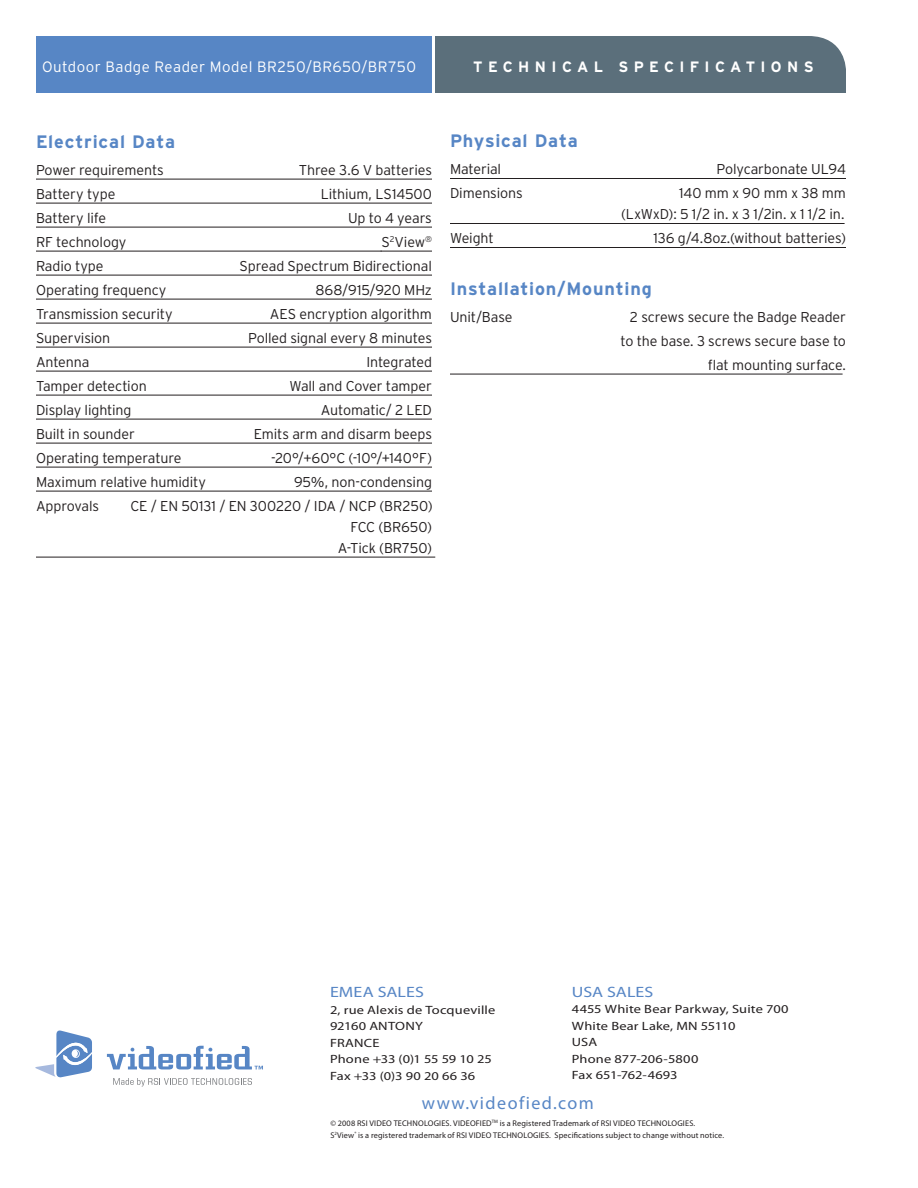
<style>
.page{position:relative;width:918px;height:1188px;background:#fff}
.page>*{position:absolute;margin:0;border:0;box-sizing:border-box;transform-origin:0 0}
.t1{font:700 18px "Interstate";letter-spacing:.045em;color:#5786c5}
.Website{font:18px "Myriad Pro";letter-spacing:.08em;color:#5786c5}
.t2{font:300 15px "Interstate";letter-spacing:.035em;color:#fff}
.t3{font:700 15px "Interstate";letter-spacing:.355em;color:#fff}
.Address{font:15px "Myriad Pro";color:#5786c5;scale:1.2 1}
.Specifications_light{font:300 14.25px/21px "Interstate";letter-spacing:-.01em;color:#231f20;text-align:right}
.Address-2{font:12px "Myriad Pro";letter-spacing:.01em;color:#231f20;scale:1.2 1}
.t4{font:8.25px "Myriad Pro";letter-spacing:.02em;color:#231f20}
</style>
<div class="page">
<hr style="left:381px;top:251px;width:51px;height:1px;background:#231f20">
<svg style="left:35px;top:1031px;width:57px;height:47px"></svg>
<svg style="left:107px;top:1046px;width:156px;height:23px"></svg>
<svg style="left:113px;top:1078px;width:139px;height:9px"></svg>
<div style="left:435px;top:36px;width:411px;height:57px;background:#5b6f7b"></div>
<div style="left:36px;top:36px;width:396px;height:57px;background:#5786c5"></div>
<hr style="left:36px;top:179px;width:396px;height:1px;background:#231f20">
<hr style="left:36px;top:203px;width:396px;height:1px;background:#231f20">
<hr style="left:36px;top:227px;width:396px;height:1px;background:#231f20">
<hr style="left:36px;top:251px;width:346px;height:1px;background:#231f20">
<hr style="left:36px;top:275px;width:396px;height:1px;background:#231f20">
<hr style="left:36px;top:299px;width:396px;height:1px;background:#231f20">
<hr style="left:36px;top:323px;width:396px;height:1px;background:#231f20">
<hr style="left:36px;top:347px;width:396px;height:1px;background:#231f20">
<hr style="left:36px;top:371px;width:396px;height:1px;background:#231f20">
<hr style="left:36px;top:395px;width:396px;height:1px;background:#231f20">
<hr style="left:36px;top:419px;width:396px;height:1px;background:#231f20">
<hr style="left:36px;top:443px;width:396px;height:1px;background:#231f20">
<hr style="left:36px;top:467px;width:396px;height:1px;background:#231f20">
<hr style="left:36px;top:491px;width:396px;height:1px;background:#231f20">
<hr style="left:36px;top:557px;width:399px;height:1px;background:#231f20">
<hr style="left:450px;top:178px;width:396px;height:1px;background:#231f20">
<hr style="left:450px;top:223px;width:395px;height:1px;background:#231f20">
<hr style="left:450px;top:247px;width:396px;height:1px;background:#231f20">
<hr style="left:450px;top:374px;width:393px;height:1px;background:#231f20">
<p class="t2" style="left:42px;top:58px;width:376px">Outdoor Badge Reader Model BR250/BR650/BR750</p>
<p class="t3" style="left:473px;top:58px;width:342px">TECHNICAL SPECIFICATIONS</p>
<p class="t1" style="left:36px;top:131px;width:141px">Electrical Data</p>
<p class="Specifications_light" style="left:36px;top:159px;width:129px">Power requirements</p>
<p class="Specifications_light" style="left:299px;top:159px;width:135px">Three 3.6 V batteries</p>
<p class="Specifications_light" style="left:36px;top:183px;width:81px">Battery type</p>
<p class="Specifications_light" style="left:321px;top:183px;width:113px">Lithium, LS14500</p>
<p class="Specifications_light" style="left:36px;top:207px;width:72px">Battery life</p>
<p class="Specifications_light" style="left:348px;top:207px;width:85px">Up to 4 years</p>
<p class="Specifications_light" style="left:36px;top:231px;width:92px">RF technology</p>
<p class="Specifications_light" style="left:382px;top:231px;width:52px">S<sup>2</sup>View<sup>®</sup></p>
<p class="Specifications_light" style="left:36px;top:255px;width:69px">Radio type</p>
<p class="Specifications_light" style="left:240px;top:255px;width:194px">Spread Spectrum Bidirectional</p>
<p class="Specifications_light" style="left:36px;top:279px;width:132px">Operating frequency</p>
<p class="Specifications_light" style="left:316px;top:279px;width:118px">868/915/920 MHz</p>
<p class="Specifications_light" style="left:36px;top:303px;width:138px">Transmission security</p>
<p class="Specifications_light" style="left:270px;top:303px;width:164px">AES encryption algorithm</p>
<p class="Specifications_light" style="left:36px;top:327px;width:76px">Supervision</p>
<p class="Specifications_light" style="left:248px;top:327px;width:185px">Polled signal every 8 minutes</p>
<p class="Specifications_light" style="left:36px;top:351px;width:55px">Antenna</p>
<p class="Specifications_light" style="left:366px;top:351px;width:67px">Integrated</p>
<p class="Specifications_light" style="left:36px;top:375px;width:112px">Tamper detection</p>
<p class="Specifications_light" style="left:289px;top:375px;width:144px">Wall and Cover tamper</p>
<p class="Specifications_light" style="left:36px;top:399px;width:97px">Display lighting</p>
<p class="Specifications_light" style="left:321px;top:399px;width:113px">Automatic/ 2 LED</p>
<p class="Specifications_light" style="left:36px;top:423px;width:100px">Built in sounder</p>
<p class="Specifications_light" style="left:254px;top:423px;width:180px">Emits arm and disarm beeps</p>
<p class="Specifications_light" style="left:36px;top:447px;width:147px">Operating temperature</p>
<p class="Specifications_light" style="left:271px;top:447px;width:162px">-20°/+60°C (-10°/+140°F)</p>
<p class="Specifications_light" style="left:36px;top:471px;width:172px">Maximum relative humidity</p>
<p class="Specifications_light" style="left:294px;top:471px;width:139px">95%, non-condensing</p>
<p class="Specifications_light" style="left:36px;top:495px;width:65px">Approvals</p>
<p class="Specifications_light" style="left:130px;top:495px;width:304px">CE / EN 50131 / EN 300220 / IDA / NCP (BR250)<br>FCC (BR650)<br>A-Tick (BR750)</p>
<p class="t1" style="left:450px;top:131px;width:129px">Physical Data</p>
<p class="Specifications_light" style="left:450px;top:158px;width:53px">Material</p>
<p class="Specifications_light" style="left:717px;top:158px;width:131px">Polycarbonate UL94</p>
<p class="Specifications_light" style="left:450px;top:182px;width:74px">Dimensions</p>
<p class="Specifications_light" style="left:621px;top:182px;width:226px">140 mm x 90 mm x 38 mm (LxWxD): 5 1/2 in. x 3 1/2in. x 1 1/2 in.</p>
<p class="Specifications_light" style="left:450px;top:227px;width:45px">Weight</p>
<p class="Specifications_light" style="left:654px;top:227px;width:194px">136 g/4.8oz.(without batteries)</p>
<p class="t1" style="left:450px;top:278px;width:203px">Installation/Mounting</p>
<p class="Specifications_light" style="left:450px;top:306px;width:64px">Unit/Base</p>
<p class="Specifications_light" style="left:630px;top:306px;width:218px">2 screws secure the Badge Reader</p>
<p class="Specifications_light" style="left:621px;top:330px;width:227px">to the base. 3 screws secure base to</p>
<p class="Specifications_light" style="left:708px;top:354px;width:140px">flat mounting surface.</p>
<p class="Address" style="left:572px;top:982px;width:69px">USA SALES</p>
<p class="Address-2" style="left:572px;top:1002px;width:182px">4455 White Bear Parkway, Suite 700</p>
<p class="Address-2" style="left:572px;top:1018px;width:138px">White Bear Lake, MN 55110</p>
<p class="Address-2" style="left:572px;top:1035px;width:23px">USA</p>
<p class="Address-2" style="left:572px;top:1051px;width:107px">Phone 877-206-5800</p>
<p class="Address-2" style="left:572px;top:1068px;width:90px">Fax 651-762-4693</p>
<p class="Website" style="left:422px;top:1092px;width:173px">www.videofied.com</p>
<p class="Address" style="left:330px;top:983px;width:80px">EMEA SALES</p>
<p class="Address-2" style="left:330px;top:1003px;width:139px">2, rue Alexis de Tocqueville</p>
<p class="Address-2" style="left:330px;top:1019px;width:79px">92160 ANTONY</p>
<p class="Address-2" style="left:330px;top:1036px;width:43px">FRANCE</p>
<p class="Address-2" style="left:330px;top:1052px;width:136px">Phone +33 (0)1 55 59 10 25</p>
<p class="Address-2" style="left:330px;top:1069px;width:122px">Fax +33 (0)3 90 20 66 36</p>
<p class="t4" style="left:330px;top:1118px;width:366px">© 2008 RSI VIDEO TECHNOLOGIES. VIDEOFIED<sup>TM</sup> is a Registered Trademark of RSI VIDEO TECHNOLOGIES.</p>
<p class="t4" style="left:330px;top:1130px;width:395px">S<sup>2</sup>View<sup>®</sup> is a registered trademark of RSI VIDEO TECHNOLOGIES. Specifications subject to change without notice.</p>
</div>
